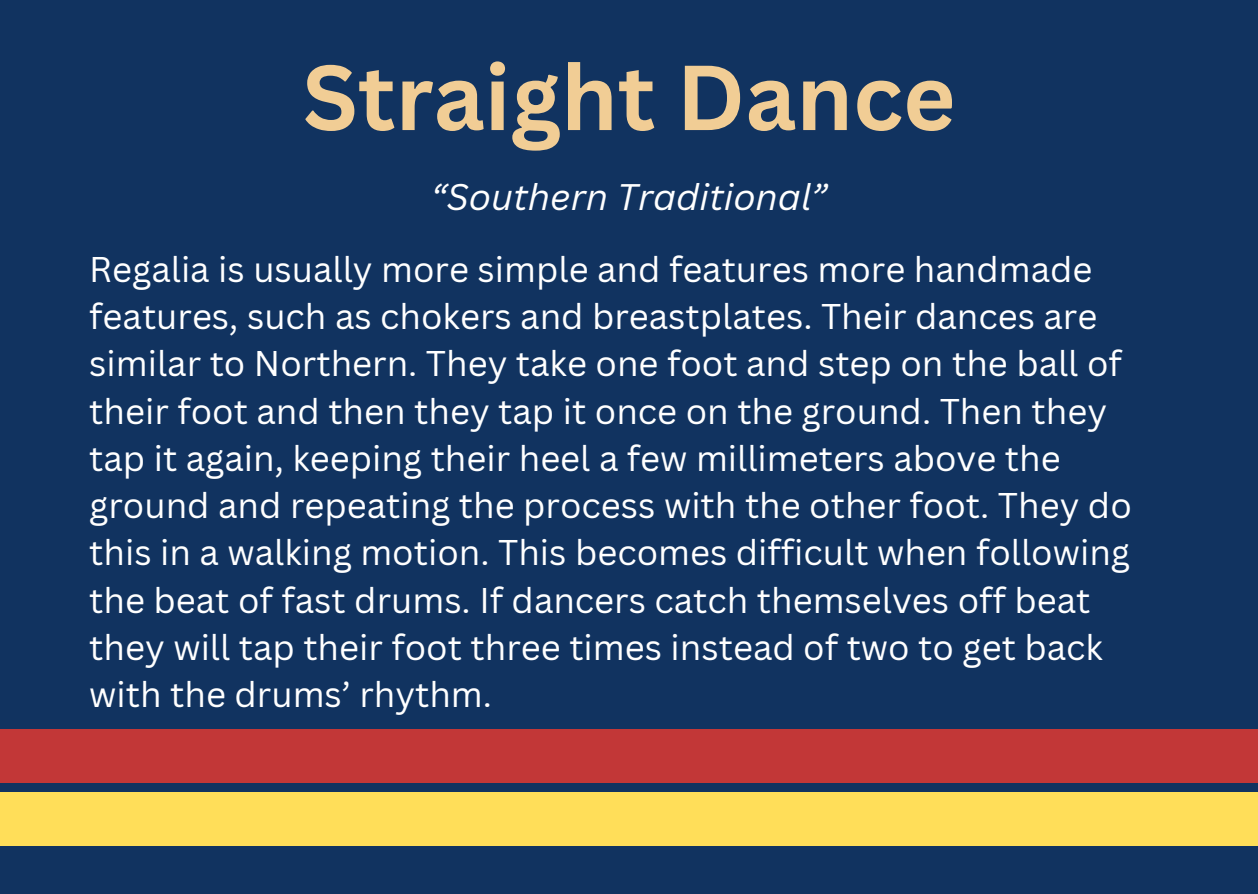
<style>
.page{position:relative;width:1258px;height:894px;background:#fff}
.page>*{position:absolute;margin:0;border:0;box-sizing:border-box;transform-origin:0 0}
.t1{font:700 90px "Canva Sans";color:#f1cd95}
.t2{font:italic 36px "Canva Sans";color:#fff}
.t3{font:34.8px/47.4px "Canva Sans";color:#fff}
</style>
<div class="page">
<div style="left:0;top:0;width:1258px;height:893px;background:#113360"></div>
<div style="left:0;top:728px;width:1258px;height:54px;background:#c23737"></div>
<div style="left:0;top:791px;width:1258px;height:54px;background:#ffde59"></div>
<p class="t1" style="left:303px;top:34px;width:654px">Straight Dance</p>
<p class="t2" style="left:431px;top:171px;width:398px">“Southern Traditional”</p>
<h1 class="t3" style="left:89px;top:244px;width:1044px">Regalia is usually more simple and features more handmade features, such as chokers and breastplates. Their dances are similar to Northern. They take one foot and step on the ball of their foot and then they tap it once on the ground. Then they tap it again, keeping their heel a few millimeters above the ground and repeating the process with the other foot. They do this in a walking motion. This becomes difficult when following the beat of fast drums. If dancers catch themselves off beat they will tap their foot three times instead of two to get back with the drums’ rhythm.</h1>
</div>
